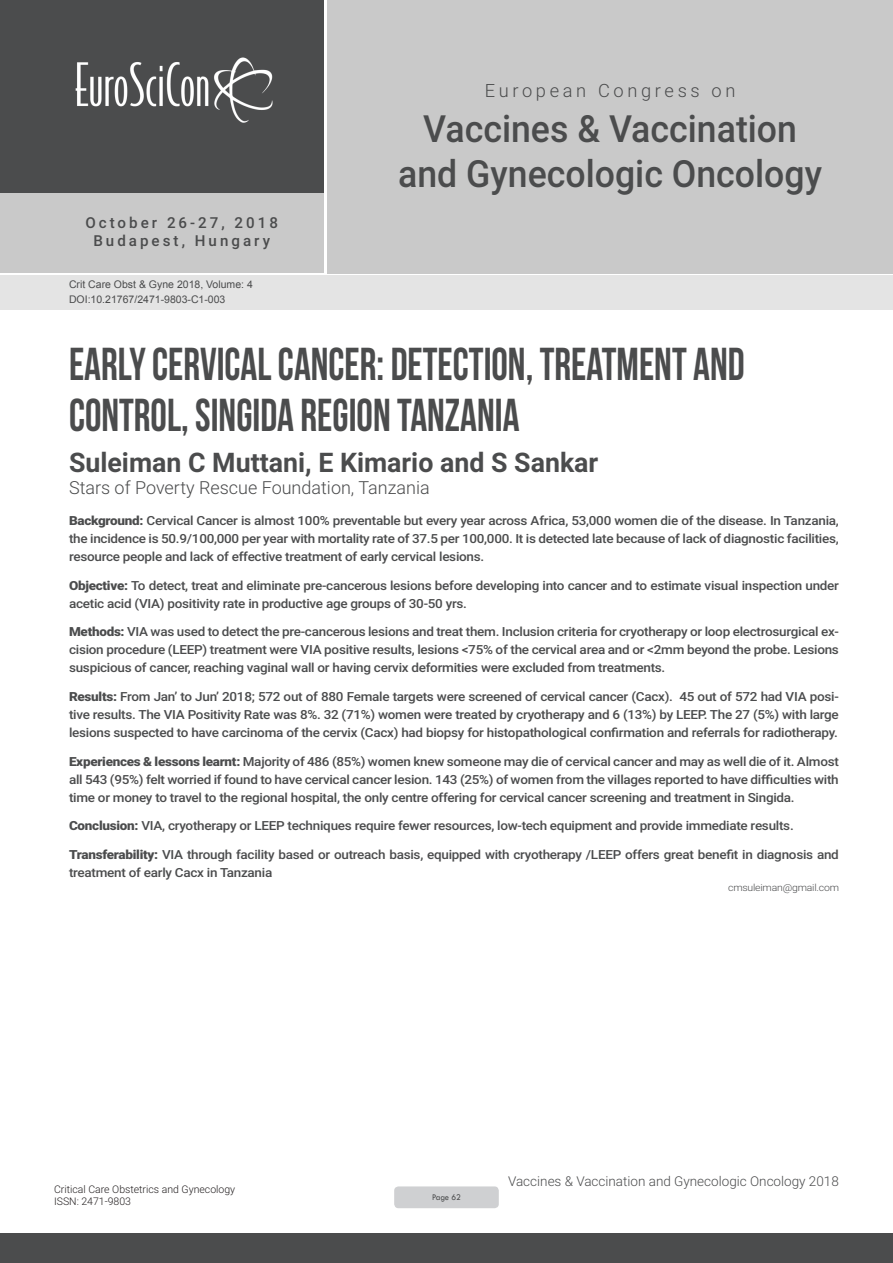
<style>
.page{position:relative;width:893px;height:1263px;background:#fff}
.page>*{position:absolute;margin:0;border:0;box-sizing:border-box;transform-origin:0 0}
.t1{font:46.05px/50.7px "Bebas Neue";color:#4b4c4d;scale:.9 1}
.t2{font:500 37.5px/45px "Roboto";color:#4b4c4d;text-align:center;scale:.95 1}
.t3{font:700 27px "Roboto";color:#4b4c4d}
.t4{font:300 18.3px "Roboto";letter-spacing:.2em;color:#4b4c4d}
.t5{font:300 18px "Roboto";color:#4b4c4d}
.t6{font:500 15.15px/18.1px "Roboto";letter-spacing:.2em;color:#4b4c4d;text-align:center}
.t7{font:300 13.5px "Roboto";color:#4b4c4d}
.Abstract{font:500 12.6px/18px "Roboto";letter-spacing:-.02em;color:#4b4c4d;text-align:justify;scale:1.08 1}
.t8{font:10.5px "Arial";color:#4b4c4d}
.t9{font:300 10.5px "Roboto";color:#231f20}
.Abstract-2{font:300 9.75px "Roboto";letter-spacing:-.02em;color:#4b4c4d;scale:1.08 1}
.t10{font:9px "Tw Cen";letter-spacing:-.02em;color:#4b4c4d;scale:.95 1}
.s1{font-weight:900}
</style>
<div class="page">
<div style="left:0;top:0;width:323px;height:193px;background:#4b4c4d"></div>
<div style="left:1px;top:193px;width:323px;height:80px;background:#c9c9c9"></div>
<div style="left:327px;top:0;width:566px;height:273px;background:#c9c9c9"></div>
<img style="left:75px;top:57px;width:198px;height:66px">
<div style="left:0;top:1233px;width:893px;height:30px;background:#4b4c4d"></div>
<div style="left:1px;top:275px;width:892px;height:35px;background:#e4e4e4"></div>
<div style="left:394px;top:1186px;width:105px;height:22px;background:#cfd0d2;border-radius:4px"></div>
<p class="t6" style="left:85px;top:213px;width:194px">October 26-27, 2018<br>Budapest, Hungary</p>
<p class="t8" style="left:69px;top:278px;width:185px">Crit Care Obst &amp; Gyne 2018, Volume: 4</p>
<p class="t8" style="left:69px;top:292px;width:158px">DOI:10.21767/2471-9803-C1-003</p>
<h3 class="t4" style="left:485px;top:78px;width:252px">European Congress on</h3>
<h2 class="t2" style="left:398px;top:105px;width:448px">Vaccines &amp; Vaccination and Gynecologic Oncology</h2>
<p class="t1" style="left:69px;top:338px;width:752px">EARLY CERVICAL CANCER: DETECTION, TREATMENT AND<br>CONTROL, SINGIDA REGION TANZANIA</p>
<p class="t3" style="left:69px;top:444px;width:531px">Suleiman C Muttani, E Kimario and S Sankar</p>
<p class="t5" style="left:69px;top:475px;width:362px">Stars of Poverty Rescue Foundation, Tanzania</p>
<p class="Abstract" style="left:69px;top:511px;width:714px"><span class="s1">Background:</span> Cervical Cancer is almost 100% preventable but every year across Africa, 53,000 women die of the disease. In Tanzania, the incidence is 50.9/100,000 per year with mortality rate of 37.5 per 100,000. It is detected late because of lack of diagnostic facilities, resource people and lack of effective treatment of early cervical lesions.</p>
<p class="Abstract" style="left:69px;top:576px;width:714px"><span class="s1">Objective:</span> To detect, treat and eliminate pre-cancerous lesions before developing into cancer and to estimate visual inspection under acetic acid (VIA) positivity rate in productive age groups of 30-50 yrs.</p>
<p class="Abstract" style="left:69px;top:622px;width:714px"><span class="s1">Methods:</span> VIA was used to detect the pre-cancerous lesions and treat them. Inclusion criteria for cryotherapy or loop electrosurgical ex&shy;cision procedure (LEEP) treatment were VIA positive results, lesions &lt;75% of the cervical area and or &lt;2mm beyond the probe. Lesions suspicious of cancer, reaching vaginal wall or having cervix deformities were excluded from treatments.</p>
<p class="Abstract" style="left:69px;top:687px;width:714px"><span class="s1">Results:</span> From Jan’ to Jun’ 2018; 572 out of 880 Female targets were screened of cervical cancer (Cacx). 45 out of 572 had VIA posi&shy;tive results. The VIA Positivity Rate was 8%. 32 (71%) women were treated by cryotherapy and 6 (13%) by LEEP. The 27 (5%) with large lesions suspected to have carcinoma of the cervix (Cacx) had biopsy for histopathological confirmation and referrals for radiotherapy.</p>
<p class="Abstract" style="left:69px;top:752px;width:714px"><span class="s1">Experiences &amp; lessons learnt:</span> Majority of 486 (85%) women knew someone may die of cervical cancer and may as well die of it. Almost all 543 (95%) felt worried if found to have cervical cancer lesion. 143 (25%) of women from the villages reported to have difficulties with time or money to travel to the regional hospital, the only centre offering for cervical cancer screening and treatment in Singida.</p>
<p class="Abstract" style="left:69px;top:816px;width:672px"><span class="s1">Conclusion:</span> VIA, cryotherapy or LEEP techniques require fewer resources, low-tech equipment and provide immediate results.</p>
<p class="Abstract" style="left:69px;top:845px;width:714px"><span class="s1">Transferability:</span> VIA through facility based or outreach basis, equipped with cryotherapy /LEEP offers great benefit in diagnosis and treatment of early Cacx in Tanzania</p>
<p class="Abstract-2" style="left:728px;top:880px;width:104px">cmsuleiman@gmail.com</p>
<p class="t9" style="left:54px;top:1181px;width:183px">Critical Care Obstetrics and Gynecology</p>
<p class="t9" style="left:54px;top:1194px;width:78px">ISSN: 2471-9803</p>
<p class="t10" style="left:432px;top:1192px;width:32px">Page 62</p>
<p class="t7" style="left:508px;top:1171px;width:332px">Vaccines &amp; Vaccination and Gynecologic Oncology 2018</p>
</div>
